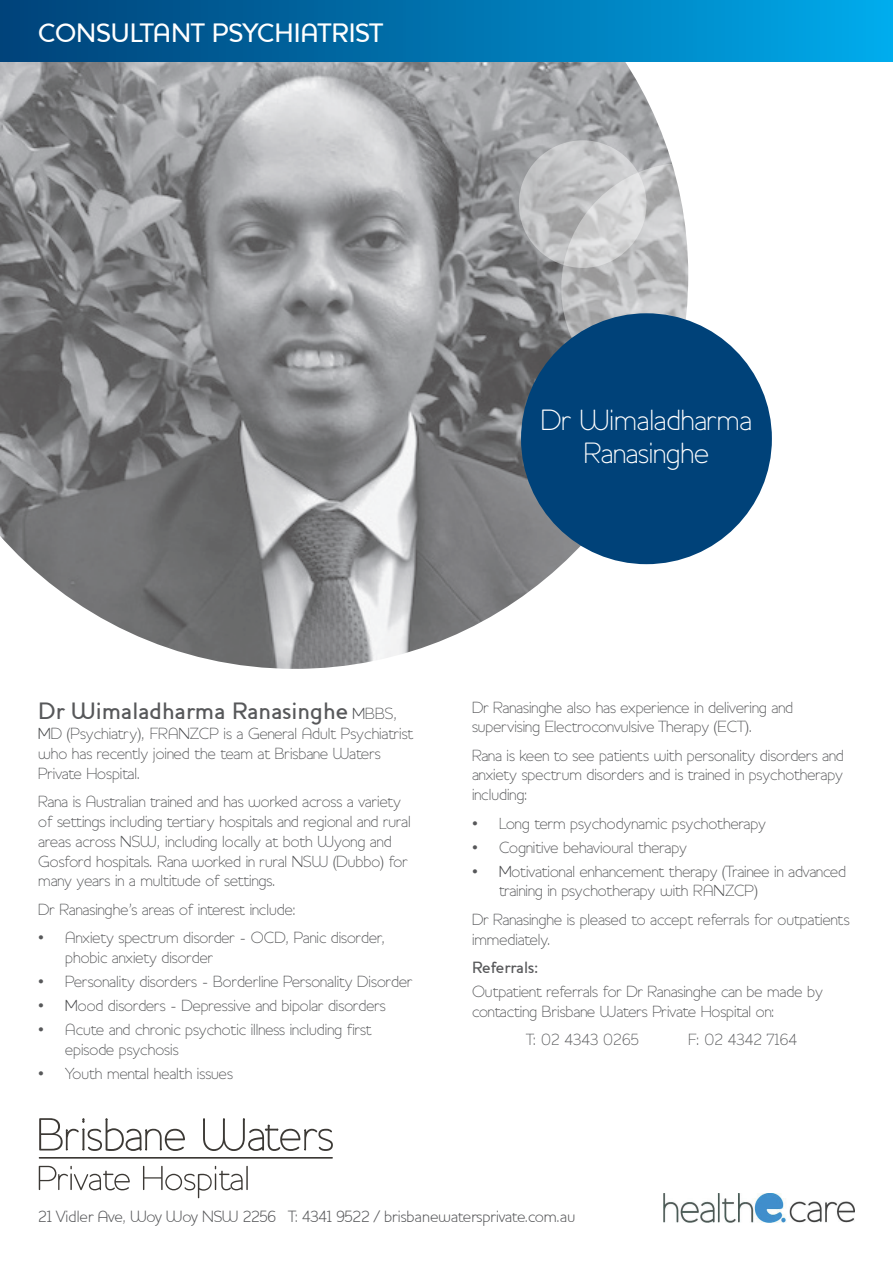
<style>
.page{position:relative;width:893px;height:1263px;background:#fff}
.page>*{position:absolute;margin:0;border:0;box-sizing:border-box;transform-origin:0 0}
.t1{font:30px/33px "Houschka Round";color:#fff;text-align:center}
.t2{font:500 27px "Houschka";color:#fff}
.t3{font:500 24px "Houschka";color:#57585a}
.t4{font:16.5px/19.8px "Houschka Round";color:#57585a}
.t5{font:300 16.5px "Houschka";letter-spacing:-.02em;color:#57585a}
.t6{font:500 16.5px "Houschka";letter-spacing:-.005em;color:#57585a}
.s1{font-family:"Houschka Round";font-weight:400;font-size:16.5px}
</style>
<div class="page">
<img style="left:0;top:0;width:688px;height:669px">
<div style="left:0;top:1px;width:893px;height:61px;background:linear-gradient(to right,#004077,#00a9e9)"></div>
<svg style="left:561px;top:163px;width:251px;height:251px"></svg>
<svg style="left:519px;top:140px;width:127px;height:128px;background:#c6c7c8"></svg>
<div style="left:521px;top:313px;width:251px;height:251px;background:#004279;border-radius:50%"></div>
<svg style="left:39px;top:1157px;width:294px;height:41px"></svg>
<svg style="left:39px;top:1118px;width:146px;height:33px"></svg>
<svg style="left:203px;top:1118px;width:130px;height:33px"></svg>
<img style="left:663px;top:1194px;width:192px;height:28px">
<h2 class="t2" style="left:38px;top:17px;width:346px">CONSULTANT PSYCHIATRIST</h2>
<h1 class="t1" style="left:541px;top:403px;width:213px">Dr Wimaladharma<br>Ranasinghe</h1>
<h3 class="t3" style="left:38px;top:697px;width:360px">Dr Wimaladharma Ranasinghe <span class="s1">MBBS,</span></h3>
<p class="t4" style="left:38px;top:724px;width:376px">MD (Psychiatry), FRANZCP is a General Adult Psychiatrist who has recently joined the team at Brisbane Waters<br>Private Hospital.</p>
<p class="t4" style="left:38px;top:792px;width:374px">Rana is Australian trained and has worked across a variety of settings including tertiary hospitals and regional and rural areas across NSW, including locally at both Wyong and Gosford hospitals. Rana worked in rural NSW (Dubbo) for many years in a multitude of settings.</p>
<p class="t4" style="left:38px;top:899px;width:259px">Dr Ranasinghe’s areas of interest include:</p>
<p class="t4" style="left:65px;top:927px;width:321px;text-indent:-27px">• Anxiety spectrum disorder - OCD, Panic disorder, phobic anxiety disorder</p>
<p class="t4" style="left:38px;top:971px;width:376px">• Personality disorders - Borderline Personality Disorder</p>
<p class="t4" style="left:38px;top:995px;width:349px">• Mood disorders - Depressive and bipolar disorders</p>
<p class="t4" style="left:65px;top:1019px;width:308px;text-indent:-27px">• Acute and chronic psychotic illness including first episode psychosis</p>
<p class="t4" style="left:38px;top:1063px;width:196px">• Youth mental health issues</p>
<p class="t4" style="left:472px;top:697px;width:323px">Dr Ranasinghe also has experience in delivering and supervising Electroconvulsive Therapy (ECT).</p>
<p class="t4" style="left:472px;top:745px;width:373px;text-align:justify">Rana is keen to see patients with personality disorders and anxiety spectrum disorders and is trained in psychotherapy including:</p>
<p class="t4" style="left:472px;top:813px;width:295px">• Long term psychodynamic psychotherapy</p>
<p class="t4" style="left:472px;top:837px;width:216px">• Cognitive behavioural therapy</p>
<p class="t4" style="left:499px;top:861px;width:349px;text-indent:-27px">• Motivational enhancement therapy (Trainee in advanced training in psychotherapy with RANZCP)</p>
<p class="t4" style="left:472px;top:909px;width:379px">Dr Ranasinghe is pleased to accept referrals for outpatients immediately.</p>
<p class="t6" style="left:472px;top:957px;width:67px">Referrals:</p>
<p class="t4" style="left:472px;top:981px;width:352px">Outpatient referrals for Dr Ranasinghe can be made by contacting Brisbane Waters Private Hospital on:</p>
<p class="t4" style="left:526px;top:1029px;width:115px">T: 02 4343 0265</p>
<p class="t4" style="left:688px;top:1029px;width:110px">F: 02 4342 7164</p>
<p class="t5" style="left:38px;top:1206px;width:539px">21 Vidler Ave, Woy Woy NSW 2256 T: 4341 9522 / brisbanewatersprivate.com.au</p>
</div>
